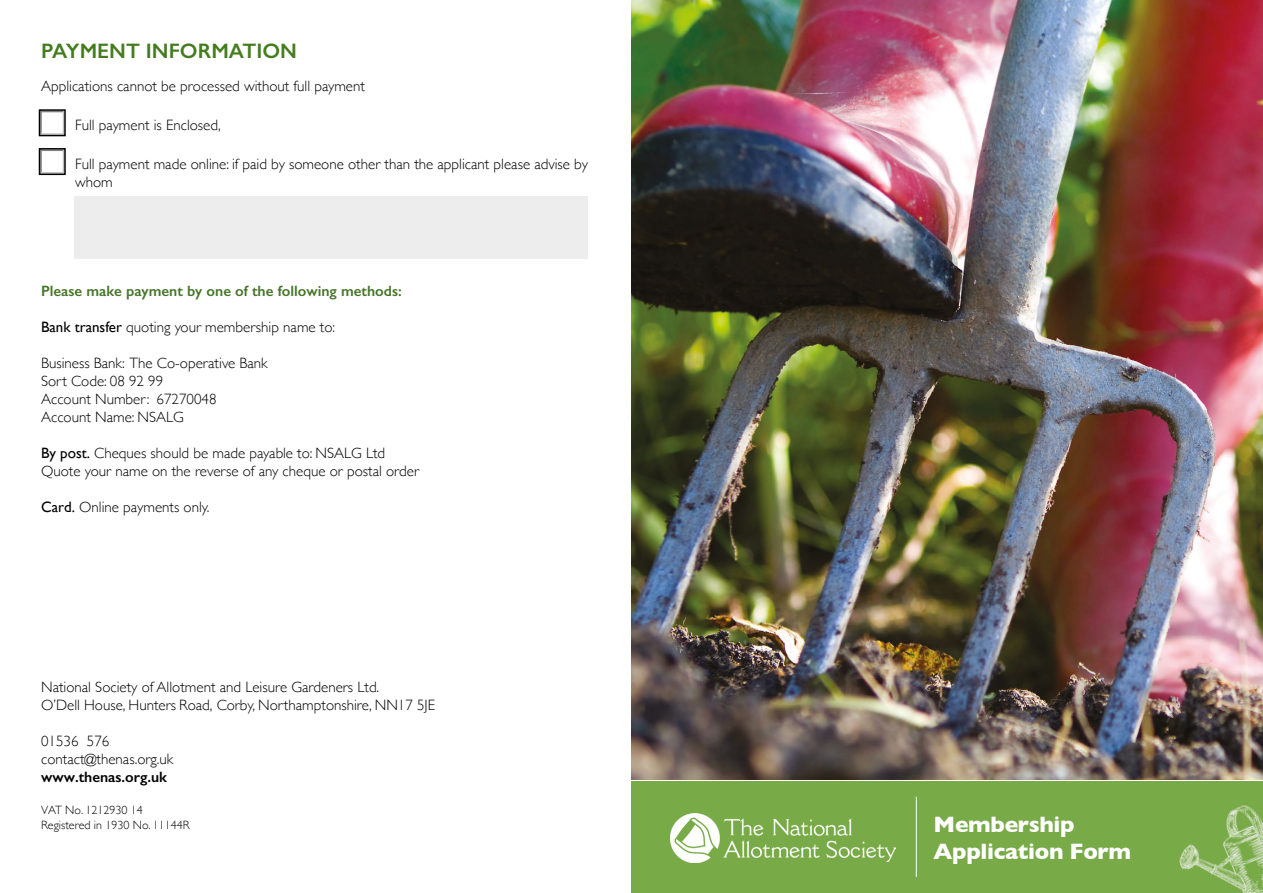
<style>
.page{position:relative;width:1263px;height:893px;background:#fff}
.page>*{position:absolute;margin:0;border:0;box-sizing:border-box;transform-origin:0 0}
.t1{font:700 22.65px/27.3px "Gill Sans";letter-spacing:-.015em;color:#fff}
.t2{font:600 21px "Gill Sans";color:#457c1f}
.t3{font:300 15px/18px "Gill Sans";color:#000}
.t4{font:600 15px "Gill Sans";color:#47752a}
.t5{font:600 15px "Gill Sans";color:#000}
.t6{font:300 12px/14.4px "Gill Sans";color:#000}
.s1{font-weight:400}
</style>
<div class="page">
<img style="left:631px;top:0;width:632px;height:780px">
<div style="left:631px;top:781px;width:632px;height:112px;background:#78aa47"></div>
<img style="left:670px;top:813px;width:225px;height:50px">
<hr style="left:916px;top:797px;width:1px;height:80px;background:#fff">
<img style="left:1179px;top:804px;width:84px;height:89px">
<div style="left:74px;top:196px;width:514px;height:62px;background:#ededed"></div>
<svg style="left:62px;top:151px;width:1px;height:21px"></svg>
<div style="left:39px;top:148px;width:27px;height:27px;border:2px solid #000"></div>
<svg style="left:41px;top:111px;width:23px;height:23px"></svg>
<div style="left:39px;top:109px;width:27px;height:27px;border:1px solid #000"></div>
<h2 class="t2" style="left:41px;top:44px;width:257px">PAYMENT INFORMATION</h2>
<p class="t3" style="left:41px;top:79px;width:325px">Applications cannot be processed without full payment</p>
<p class="t3" style="left:75px;top:118px;width:147px">Full payment is Enclosed,</p>
<p class="t3" style="left:75px;top:157px;width:514px">Full payment made online: if paid by someone other than the applicant please advise by whom</p>
<p class="t4" style="left:41px;top:285px;width:362px">Please make payment by one of the following methods:</p>
<p class="t3" style="left:41px;top:319px;width:296px"><span class="s1">Bank transfer</span> quoting your membership name to:</p>
<p class="t3" style="left:41px;top:355px;width:228px">Business Bank: The Co-operative Bank<br>Sort Code: 08 92 99<br>Account Number: 67270048<br>Account Name: NSALG</p>
<p class="t3" style="left:41px;top:445px;width:379px"><span class="s1">By post.</span> Cheques should be made payable to: NSALG Ltd<br>Quote your name on the reverse of any cheque or postal order</p>
<p class="t3" style="left:41px;top:499px;width:170px"><span class="s1">Card.</span> Online payments only.</p>
<p class="t3" style="left:41px;top:679px;width:395px">National Society of Allotment and Leisure Gardeners Ltd.<br>O’Dell House, Hunters Road, Corby, Northamptonshire, NN17 5JE</p>
<p class="t3" style="left:41px;top:733px;width:134px">01536 576 contact@thenas.org.uk</p>
<p class="t5" style="left:41px;top:771px;width:127px">www.thenas.org.uk</p>
<p class="t6" style="left:41px;top:804px;width:150px">VAT No. 1212930 14<br>Registered in 1930 No. 11144R</p>
<h1 class="t1" style="left:934px;top:813px;width:199px">Membership<br>Application Form</h1>
</div>
